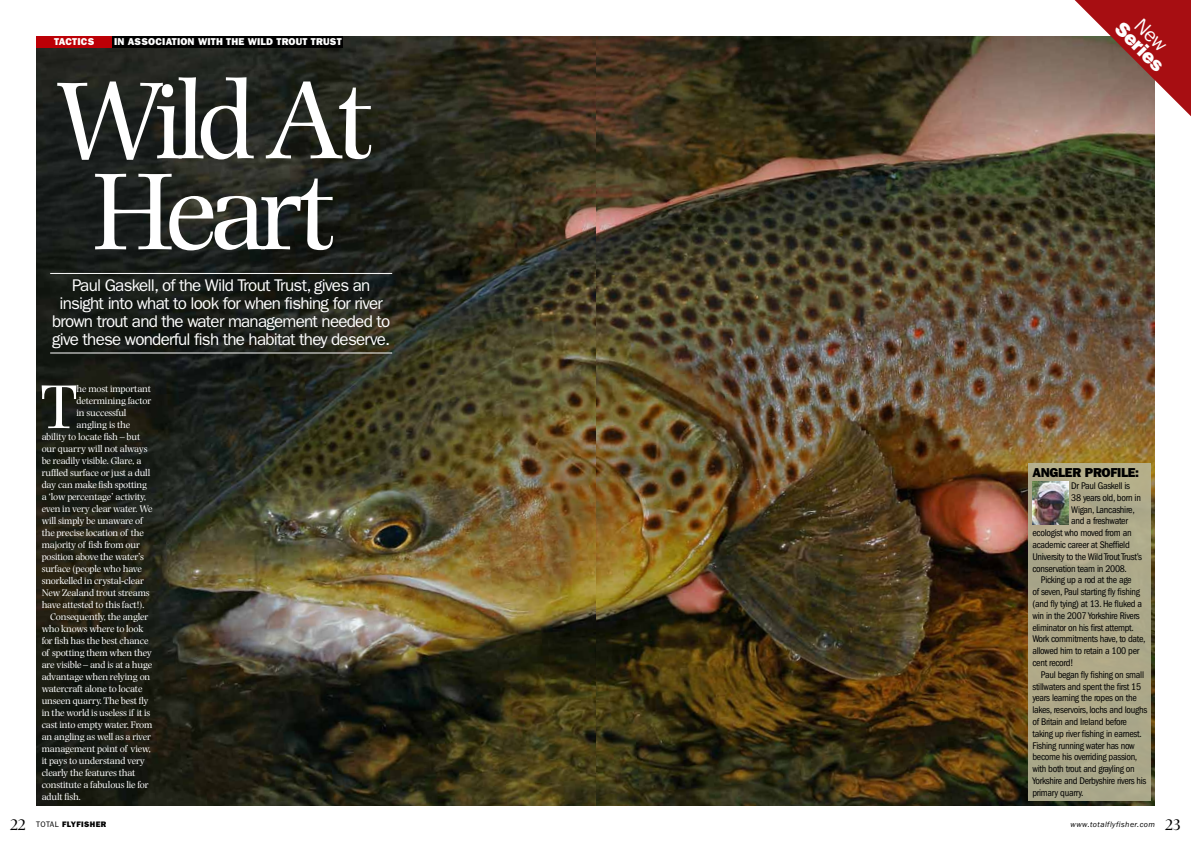
<style>
.page{position:relative;width:1191px;height:842px;background:#fff}
.page>*{position:absolute;margin:0;border:0;box-sizing:border-box;transform-origin:0 0}
.t1{font:114px/91px "Photina MT Std";letter-spacing:-.07em;color:#fff;text-align:center}
.t2{font:64.5px "Photina MT Std";color:#fff}
.t3{font:20.3px "ITC Franklin Gothic Std Hvy";color:#fff}
.t4{font:17px/18px "ITC Franklin Gothic Std";letter-spacing:-.045em;color:#fff;text-align:center}
.t5{font:13px "ITC Franklin Gothic Std Hvy";letter-spacing:-.02em;color:#000}
.t6{font:10px "Photina MT Std";letter-spacing:-.02em;color:#fff}
.t7{font:condensed 10px "ITC Franklin Gothic Std";letter-spacing:-.03em;color:#000}
.t8{font:10px "ITC Franklin Gothic Std Hvy";letter-spacing:.02em;color:#fff}
.t9{font:italic 8px "ITC Franklin Gothic Std";letter-spacing:.05em;color:#000}
.t10{font:8px "ITC Franklin Gothic Std Hvy";letter-spacing:.05em;color:#000}
.s1{font-family:"Photina MT Std";font-size:16px}
.s2{font-family:"ITC Franklin Gothic Std"}
.s3{font-family:"Photina MT Std";font-style:normal;font-size:16px}
</style>
<div class="page">
<img style="left:36px;top:36px;width:1119px;height:770px">
<div style="left:36px;top:36px;width:77px;height:11px;background:#bc0006"></div>
<hr style="left:50px;top:353px;width:342px;height:1px;background:#fff">
<hr style="left:50px;top:273px;width:342px;height:1px;background:#fff">
<div style="left:113px;top:36px;width:230px;height:11px;background:#000"></div>
<div style="left:1028px;top:464px;width:122px;height:337px;background:#ada889"></div>
<img style="left:1032px;top:482px;width:36px;height:42px">
<svg style="left:1074px;top:0;width:117px;height:116px;background:#a34f4b"></svg>
<p class="t8" style="left:54px;top:36px;width:41px">TACTICS</p>
<p class="t8" style="left:114px;top:36px;width:229px">IN ASSOCIATION WITH THE WILD TROUT TRUST</p>
<h1 class="t1" style="left:55px;top:76px;width:320px">Wild At<br>Heart</h1>
<h3 class="t4" style="left:52px;top:277px;width:340px">Paul Gaskell, of the Wild Trout Trust, gives an insight into what to look for when fishing for river brown trout and the water management needed to give these wonderful fish the habitat they deserve.</h3>
<h2 class="t2" style="left:40px;top:370px;width:39px">T</h2>
<p class="t6" style="left:77px;top:383px;width:76px">he most important</p>
<p class="t6" style="left:77px;top:395px;width:76px">determining factor</p>
<p class="t6" style="left:77px;top:407px;width:51px">in successful</p>
<p class="t6" style="left:77px;top:419px;width:55px">angling is the</p>
<p class="t6" style="left:42px;top:431px;width:100px">ability to locate fish – but</p>
<p class="t6" style="left:42px;top:443px;width:107px">our quarry will not always</p>
<p class="t6" style="left:42px;top:455px;width:101px">be readily visible. Glare, a</p>
<p class="t6" style="left:42px;top:467px;width:110px">ruffled surface or just a dull</p>
<p class="t6" style="left:42px;top:479px;width:107px">day can make fish spotting</p>
<p class="t6" style="left:42px;top:491px;width:106px">a ‘low percentage’ activity,</p>
<p class="t6" style="left:42px;top:503px;width:113px">even in very clear water. We</p>
<p class="t6" style="left:42px;top:515px;width:102px">will simply be unaware of</p>
<p class="t6" style="left:42px;top:527px;width:104px">the precise location of the</p>
<p class="t6" style="left:42px;top:539px;width:100px">majority of fish from our</p>
<p class="t6" style="left:42px;top:551px;width:104px">position above the water’s</p>
<p class="t6" style="left:42px;top:563px;width:102px">surface (people who have</p>
<p class="t6" style="left:42px;top:575px;width:104px">snorkelled in crystal-clear</p>
<p class="t6" style="left:42px;top:587px;width:109px">New Zealand trout streams</p>
<p class="t6" style="left:42px;top:599px;width:104px">have attested to this fact!).</p>
<p class="t6" style="left:50px;top:611px;width:100px">Consequently, the angler</p>
<p class="t6" style="left:42px;top:623px;width:103px">who knows where to look</p>
<p class="t6" style="left:42px;top:635px;width:108px">for fish has the best chance</p>
<p class="t6" style="left:42px;top:647px;width:112px">of spotting them when they</p>
<p class="t6" style="left:42px;top:659px;width:112px">are visible – and is at a huge</p>
<p class="t6" style="left:42px;top:671px;width:110px">advantage when relying on</p>
<p class="t6" style="left:42px;top:683px;width:102px">watercraft alone to locate</p>
<p class="t6" style="left:42px;top:695px;width:108px">unseen quarry. The best fly</p>
<p class="t6" style="left:42px;top:707px;width:110px">in the world is useless if it is</p>
<p class="t6" style="left:42px;top:719px;width:112px">cast into empty water. From</p>
<p class="t6" style="left:42px;top:731px;width:111px">an angling as well as a river</p>
<p class="t6" style="left:42px;top:743px;width:111px">management point of view,</p>
<p class="t6" style="left:42px;top:755px;width:105px">it pays to understand very</p>
<p class="t6" style="left:42px;top:767px;width:95px">clearly the features that</p>
<p class="t6" style="left:42px;top:779px;width:108px">constitute a fabulous lie for</p>
<p class="t6" style="left:42px;top:791px;width:41px">adult fish.</p>
<h3 class="t3" style="left:1126px;top:17px;width:64px;rotate:45deg">SERIES</h3>
<h3 class="t5" style="left:1032px;top:465px;width:69px">ANGLER PROFILE</h3>
<h3 class="t5" style="left:1135px;top:465px;width:5px">:</h3>
<p class="t7" style="left:1071px;top:480px;width:60px">Dr Paul Gaskell is</p>
<p class="t7" style="left:1071px;top:492px;width:71px">38 years old, born in</p>
<p class="t7" style="left:1071px;top:504px;width:65px">Wigan, Lancashire,</p>
<p class="t7" style="left:1071px;top:515px;width:58px">and a freshwater</p>
<p class="t7" style="left:1032px;top:527px;width:101px">ecologist who moved from an</p>
<p class="t7" style="left:1032px;top:539px;width:99px">academic career at Sheffield</p>
<p class="t7" style="left:1032px;top:551px;width:111px">University to the Wild Trout Trust’s</p>
<p class="t7" style="left:1032px;top:563px;width:96px">conservation team in 2008.</p>
<p class="t7" style="left:1041px;top:574px;width:92px">Picking up a rod at the age</p>
<p class="t7" style="left:1032px;top:586px;width:109px">of seven, Paul starting fly fishing</p>
<p class="t7" style="left:1032px;top:598px;width:111px">(and fly tying) at 13. He fluked a</p>
<p class="t7" style="left:1032px;top:610px;width:109px">win in the 2007 Yorkshire Rivers</p>
<p class="t7" style="left:1032px;top:622px;width:103px">eliminator on his first attempt.</p>
<p class="t7" style="left:1032px;top:633px;width:115px">Work commitments have, to date,</p>
<p class="t7" style="left:1032px;top:645px;width:108px">allowed him to retain a 100 per</p>
<p class="t7" style="left:1032px;top:657px;width:43px">cent record!</p>
<p class="t7" style="left:1041px;top:669px;width:105px">Paul began fly fishing on small</p>
<p class="t7" style="left:1032px;top:681px;width:110px">stillwaters and spent the first 15</p>
<p class="t7" style="left:1032px;top:692px;width:106px">years learning the ropes on the</p>
<p class="t7" style="left:1032px;top:704px;width:116px">lakes, reservoirs, lochs and loughs</p>
<p class="t7" style="left:1032px;top:716px;width:96px">of Britain and Ireland before</p>
<p class="t7" style="left:1032px;top:728px;width:111px">taking up river fishing in earnest.</p>
<p class="t7" style="left:1032px;top:740px;width:104px">Fishing running water has now</p>
<p class="t7" style="left:1032px;top:751px;width:106px">become his overriding passion,</p>
<p class="t7" style="left:1032px;top:763px;width:104px">with both trout and grayling on</p>
<p class="t7" style="left:1032px;top:775px;width:116px">Yorkshire and Derbyshire rivers his</p>
<p class="t7" style="left:1032px;top:787px;width:53px">primary quarry.</p>
<p class="t10" style="left:9px;top:819px;width:98px"><span class="s1">22</span> <span class="s2">total</span> FLYFISHER</p>
<p class="t9" style="left:1070px;top:819px;width:112px">www.totalflyfisher.com <span class="s3">23</span></p>
</div>
